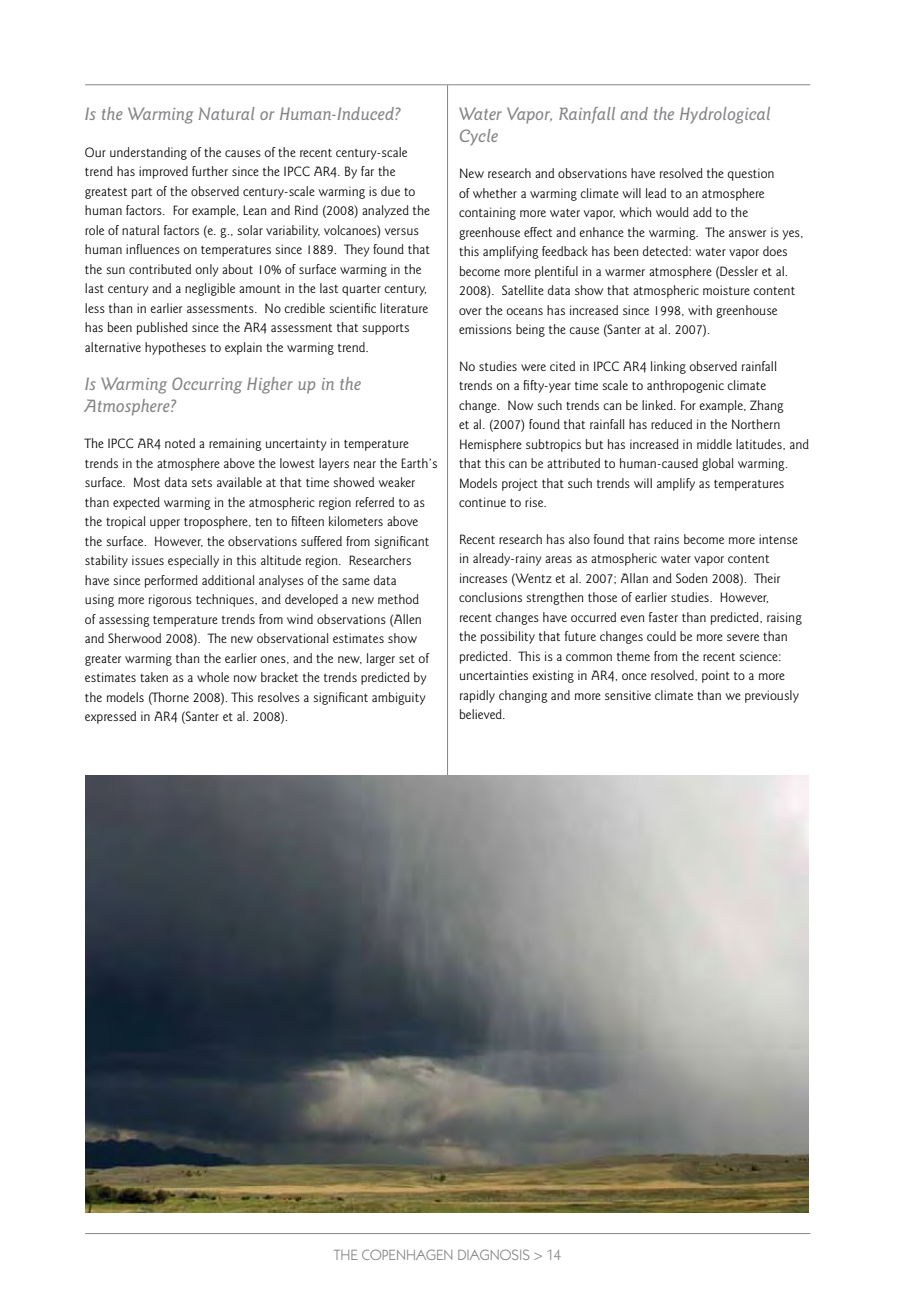
<style>
.page{position:relative;width:915px;height:1297px;background:#fff}
.page>*{position:absolute;margin:0;border:0;box-sizing:border-box;transform-origin:0 0}
.t1{font:italic 500 18px/21.6px "Goudy Sans IT Cby BT";color:#868689}
.t2{font:15px "Itc Kabel";color:#868689}
.t3{font:300 13.5px/19.5px "Goudy Sans IT Cby BT";color:#000}
</style>
<div class="page">
<hr style="left:85px;top:84px;width:725px;height:1px;background:#868689">
<hr style="left:447px;top:85px;width:1px;height:1000px;background:#868689">
<hr style="left:85px;top:1233px;width:725px;height:1px;background:#868689">
<img style="left:85px;top:776px;width:723px;height:436px">
<h1 class="t1" style="left:85px;top:103px;width:318px">Is the Warming Natural or Human-Induced?</h1>
<p class="t3" style="left:85px;top:143px;width:346px">Our understanding of the causes of the recent century-scale trend has improved further since the IPCC AR4. By far the greatest part of the observed century-scale warming is due to human factors. For example, Lean and Rind (2008) analyzed the role of natural factors (e. g., solar variability, volcanoes) versus human influences on temperatures since 1889. They found that the sun contributed only about 10% of surface warming in the last century and a negligible amount in the last quarter century, less than in earlier assessments. No credible scientific literature has been published since the AR4 assessment that supports alternative hypotheses to explain the warming trend.</p>
<h1 class="t1" style="left:85px;top:373px;width:278px">Is Warming Occurring Higher up in the<br>Atmosphere?</h1>
<p class="t3" style="left:85px;top:434px;width:354px">The IPCC AR4 noted a remaining uncertainty in temperature trends in the atmosphere above the lowest layers near the Earth’s surface. Most data sets available at that time showed weaker than expected warming in the atmospheric region referred to as the tropical upper troposphere, ten to fifteen kilometers above the surface. However, the observations suffered from significant stability issues especially in this altitude region. Researchers have since performed additional analyses of the same data<br>using more rigorous techniques, and developed a new method<br>of assessing temperature trends from wind observations (Allen and Sherwood 2008). The new observational estimates show greater warming than the earlier ones, and the new, larger set of estimates taken as a whole now bracket the trends predicted by the models (Thorne 2008). This resolves a significant ambiguity expressed in AR4 (Santer et al. 2008).</p>
<h1 class="t1" style="left:459px;top:103px;width:313px">Water Vapor, Rainfall and the Hydrological<br>Cycle</h1>
<p class="t3" style="left:459px;top:164px;width:346px">New research and observations have resolved the question<br>of whether a warming climate will lead to an atmosphere containing more water vapor, which would add to the greenhouse effect and enhance the warming. The answer is yes, this amplifying feedback has been detected: water vapor does become more plentiful in a warmer atmosphere (Dessler et al.<br>2008). Satellite data show that atmospheric moisture content over the oceans has increased since 1998, with greenhouse emissions being the cause (Santer at al. 2007).</p>
<p class="t3" style="left:459px;top:357px;width:351px">No studies were cited in IPCC AR4 linking observed rainfall trends on a fifty-year time scale to anthropogenic climate change. Now such trends can be linked. For example, Zhang<br>et al. (2007) found that rainfall has reduced in the Northern Hemisphere subtropics but has increased in middle latitudes, and that this can be attributed to human-caused global warming.<br>Models project that such trends will amplify as temperatures continue to rise.</p>
<p class="t3" style="left:459px;top:530px;width:344px">Recent research has also found that rains become more intense in already-rainy areas as atmospheric water vapor content increases (Wentz et al. 2007; Allan and Soden 2008). Their conclusions strengthen those of earlier studies. However, recent changes have occurred even faster than predicted, raising the possibility that future changes could be more severe than predicted. This is a common theme from the recent science: uncertainties existing in AR4, once resolved, point to a more rapidly changing and more sensitive climate than we previously believed.</p>
<p class="t2" style="left:334px;top:1246px;width:156px">TH E COPENHAGEN DIAGNOSIS</p>
<p class="t2" style="left:533px;top:1246px;width:29px">&gt; 14</p>
</div>
